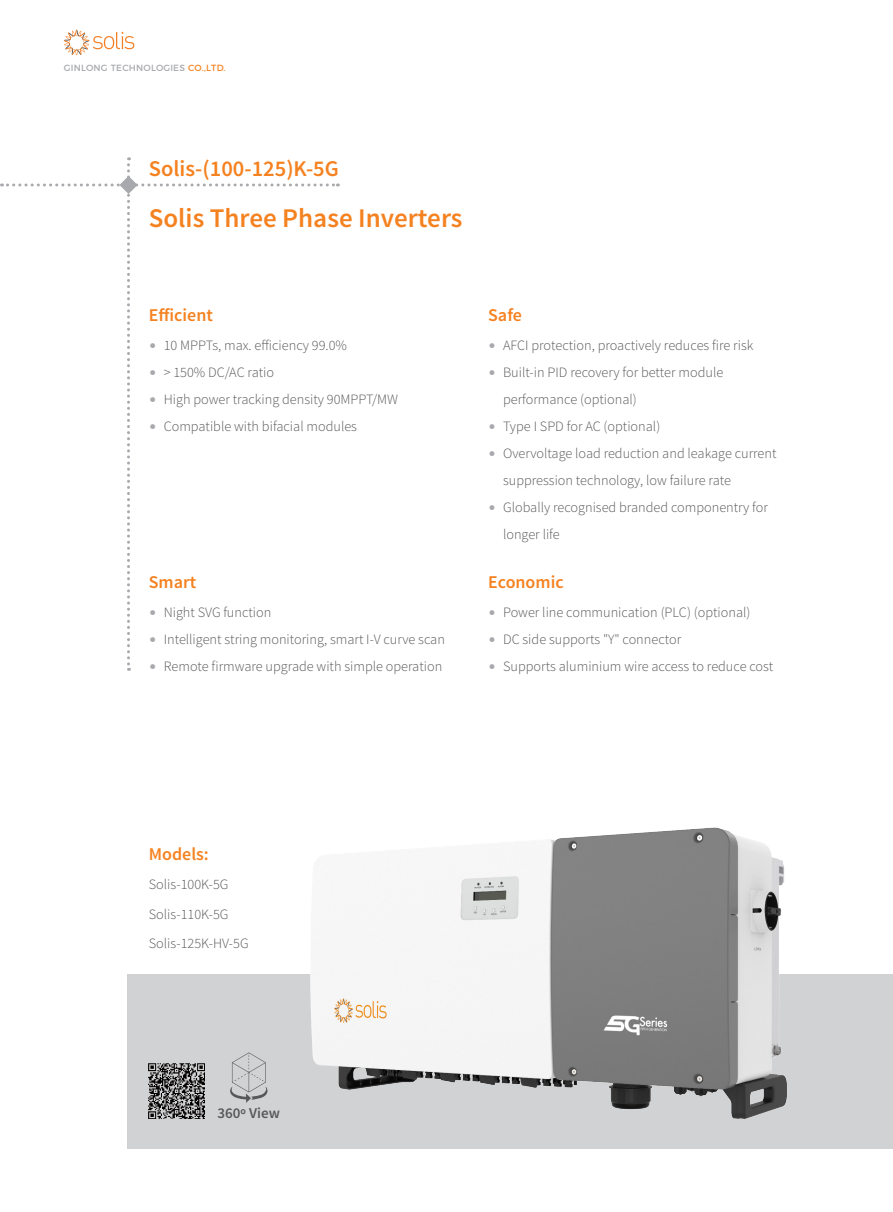
<style>
.page{position:relative;width:893px;height:1212px;background:#fff}
.page>*{position:absolute;margin:0;border:0;box-sizing:border-box;transform-origin:0 0}
.t1{font:600 27px "Source Sans Pro";color:#f58220}
.t2{font:600 22.5px "Source Sans Pro";color:#f58220}
.t3{font:600 18px "Source Sans Pro";color:#f58220}
.t4{font:600 15px "Source Sans Pro";color:#57585a}
.t5{font:300 14.25px/27px "Source Sans Pro";color:#57585a}
.t6{font:9px "Montserrat";letter-spacing:.025em;color:#a8a9ad}
.s1{color:#f58220}
.s2{color:#a8a9ad}
</style>
<div class="page">
<div style="left:128px;top:974px;width:765px;height:174px;background:#d1d2d4"></div>
<svg style="left:64px;top:30px;width:70px;height:25px"></svg>
<img style="left:311px;top:827px;width:476px;height:291px">
<img style="left:149px;top:1063px;width:55px;height:55px">
<svg style="left:230px;top:1052px;width:37px;height:51px"></svg>
<svg style="left:1px;top:157px;width:337px;height:514px"></svg>
<p class="t6" style="left:64px;top:61px;width:163px">GINLONG TECHNOLOGIES <span class="s1">CO.,LTD.</span></p>
<h2 class="t2" style="left:149px;top:154px;width:192px">Solis-(100-125)K-5G</h2>
<h1 class="t1" style="left:149px;top:201px;width:315px">Solis Three Phase Inverters</h1>
<p class="t3" style="left:149px;top:304px;width:66px">Efficient</p>
<p class="t5" style="left:149px;top:332px;width:200px"><span class="s2">•</span> 10 MPPTs, max. efficiency 99.0%</p>
<p class="t5" style="left:149px;top:359px;width:127px"><span class="s2">•</span> &gt; 150% DC/AC ratio</p>
<p class="t5" style="left:149px;top:386px;width:251px"><span class="s2">•</span> High power tracking density 90MPPT/MW</p>
<p class="t5" style="left:149px;top:413px;width:210px"><span class="s2">•</span> Compatible with bifacial modules</p>
<p class="t3" style="left:149px;top:571px;width:49px">Smart</p>
<p class="t5" style="left:149px;top:599px;width:124px"><span class="s2">•</span> Night SVG function</p>
<p class="t5" style="left:149px;top:626px;width:298px"><span class="s2">•</span> Intelligent string monitoring, smart I-V curve scan</p>
<p class="t5" style="left:149px;top:653px;width:295px"><span class="s2">•</span> Remote firmware upgrade with simple operation</p>
<p class="t3" style="left:488px;top:304px;width:35px">Safe</p>
<p class="t5" style="left:488px;top:332px;width:267px"><span class="s2">•</span> AFCI protection, proactively reduces fire risk</p>
<p class="t5" style="left:503px;top:359px;width:222px;text-indent:-15px"><span class="s2">•</span> Built-in PID recovery for better module performance (optional)</p>
<p class="t5" style="left:488px;top:413px;width:174px"><span class="s2">•</span> Type I SPD for AC (optional)</p>
<p class="t5" style="left:503px;top:440px;width:275px;text-indent:-15px"><span class="s2">•</span> Overvoltage load reduction and leakage current suppression technology, low failure rate</p>
<p class="t5" style="left:503px;top:494px;width:266px;text-indent:-15px"><span class="s2">•</span> Globally recognised branded componentry for longer life</p>
<p class="t3" style="left:488px;top:571px;width:77px">Economic</p>
<p class="t5" style="left:488px;top:599px;width:264px"><span class="s2">•</span> Power line communication (PLC) (optional)</p>
<p class="t5" style="left:488px;top:626px;width:195px"><span class="s2">•</span> DC side supports "Y" connector</p>
<p class="t5" style="left:488px;top:653px;width:287px"><span class="s2">•</span> Supports aluminium wire access to reduce cost</p>
<p class="t3" style="left:149px;top:843px;width:62px">Models:</p>
<p class="t5" style="left:149px;top:870px;width:101px;line-height:29.5px">Solis-100K-5G<br>Solis-110K-5G<br>Solis-125K-HV-5G</p>
<p class="t4" style="left:218px;top:1104px;width:64px">360º View</p>
</div>
